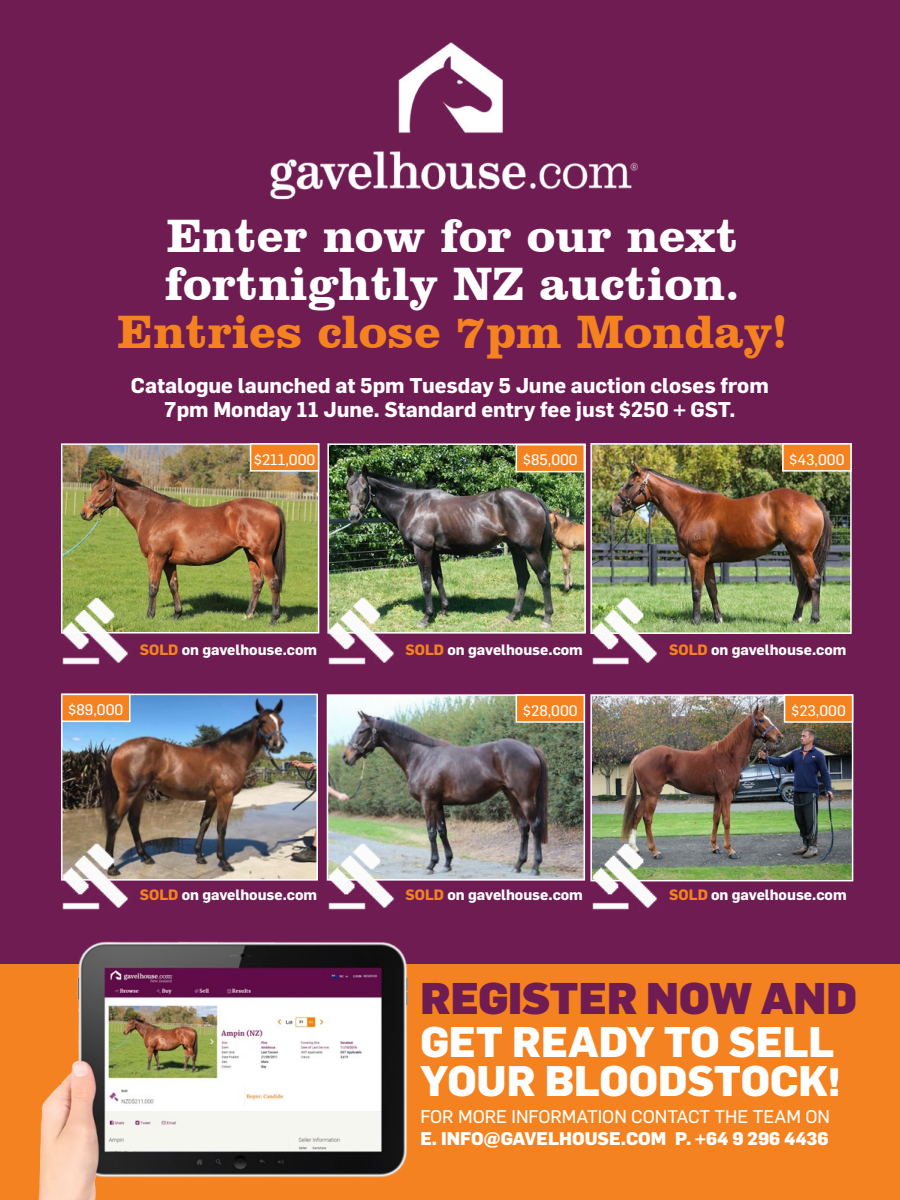
<style>
.page{position:relative;width:900px;height:1200px;background:#fff}
.page>*{position:absolute;margin:0;border:0;box-sizing:border-box;transform-origin:0 0}
.t1{font:700 48px/48px "Clarendon BT";color:#fff}
.t2{font:700 48px "Clarendon BT";color:#f58220}
.t3{font:900 43.5px "Flama";color:#6f1c53}
.t4{font:800 42px/39px "Flama";color:#fff}
.t5{font:700 21px/24px "Flama";color:#fff;text-align:center}
.t6{font:18px "Flama Basic";color:#fff}
.t7{font:800 18px "Flama";color:#fff}
.t8{font:15px "Flama Basic";color:#fff}
.t9{font:700 14.7px "Flama";color:#fff}
.s1{color:#f58220}
.s2{font-size:39px}
</style>
<div class="page">
<div style="left:0;top:0;width:900px;height:1003px;background:#6f1c53"></div>
<div style="left:0;top:964px;width:900px;height:236px;background:#f58220"></div>
<img style="left:38px;top:941px;width:370px;height:259px">
<img style="left:593px;top:697px;width:257px;height:181px">
<div style="left:590px;top:694px;width:263px;height:187px;border:2px solid #fff"></div>
<img style="left:330px;top:446px;width:253px;height:185px">
<div style="left:327px;top:443px;width:259px;height:191px;border:2px solid #fff"></div>
<img style="left:593px;top:446px;width:256px;height:185px">
<div style="left:590px;top:443px;width:262px;height:191px;border:2px solid #fff"></div>
<img style="left:64px;top:697px;width:251px;height:181px">
<div style="left:61px;top:694px;width:257px;height:187px;border:2px solid #fff"></div>
<img style="left:330px;top:697px;width:252px;height:181px">
<div style="left:327px;top:694px;width:258px;height:187px;border:2px solid #fff"></div>
<img style="left:64px;top:446px;width:252px;height:185px">
<div style="left:61px;top:443px;width:258px;height:191px;border:2px solid #fff"></div>
<img style="left:270px;top:42px;width:368px;height:158px">
<img style="left:327px;top:596px;width:70px;height:69px">
<img style="left:590px;top:841px;width:71px;height:69px">
<img style="left:327px;top:841px;width:70px;height:69px">
<img style="left:590px;top:596px;width:71px;height:69px">
<img style="left:61px;top:841px;width:71px;height:69px">
<img style="left:61px;top:596px;width:71px;height:69px">
<div style="left:785px;top:695px;width:68px;height:27px;background:#f58220"></div>
<div style="left:784px;top:694px;width:69px;height:29px;border:2px solid #fff"></div>
<div style="left:783px;top:444px;width:68px;height:27px;background:#f58220"></div>
<div style="left:782px;top:443px;width:70px;height:29px;border:2px solid #fff"></div>
<div style="left:516px;top:695px;width:68px;height:27px;background:#f58220"></div>
<div style="left:516px;top:694px;width:69px;height:29px;border:2px solid #fff"></div>
<div style="left:516px;top:445px;width:68px;height:27px;background:#f58220"></div>
<div style="left:516px;top:444px;width:69px;height:28px;border:2px solid #fff"></div>
<div style="left:62px;top:694px;width:68px;height:27px;background:#f58220"></div>
<div style="left:61px;top:694px;width:70px;height:28px;border:2px solid #fff"></div>
<div style="left:251px;top:444px;width:68px;height:27px;background:#f58220"></div>
<div style="left:250px;top:443px;width:69px;height:29px;border:2px solid #fff"></div>
<h1 class="t1" style="left:165px;top:210px;width:577px">Enter now for our next fortnightly NZ auction.</h1>
<h1 class="t2" style="left:117px;top:302px;width:671px">Entries close 7pm Monday!</h1>
<h3 class="t5" style="left:131px;top:372px;width:639px">Catalogue launched at 5pm Tuesday 5 June auction closes from<br>7pm Monday 11 June. Standard entry fee just $250 + GST.</h3>
<p class="t8" style="left:254px;top:449px;width:63px">$211,000</p>
<p class="t9" style="left:140px;top:639px;width:179px"><span class="s1">SOLD</span> on gavelhouse.com</p>
<p class="t8" style="left:68px;top:699px;width:57px">$89,000</p>
<p class="t9" style="left:140px;top:884px;width:179px"><span class="s1">SOLD</span> on gavelhouse.com</p>
<p class="t8" style="left:523px;top:449px;width:56px">$85,000</p>
<p class="t8" style="left:789px;top:449px;width:57px">$43,000</p>
<p class="t9" style="left:406px;top:639px;width:179px"><span class="s1">SOLD</span> on gavelhouse.com</p>
<p class="t9" style="left:669px;top:639px;width:179px"><span class="s1">SOLD</span> on gavelhouse.com</p>
<p class="t8" style="left:523px;top:700px;width:56px">$28,000</p>
<p class="t8" style="left:791px;top:700px;width:56px">$23,000</p>
<p class="t9" style="left:406px;top:884px;width:179px"><span class="s1">SOLD</span> on gavelhouse.com</p>
<p class="t9" style="left:669px;top:884px;width:179px"><span class="s1">SOLD</span> on gavelhouse.com</p>
<h2 class="t3" style="left:420px;top:967px;width:438px">REGISTER NOW AND</h2>
<h3 class="t4" style="left:420px;top:1019px;width:421px">GET READY TO SELL<br>YOUR BLOODSTOCK<span class="s2">!</span></h3>
<p class="t6" style="left:420px;top:1104px;width:411px">FOR MORE INFORMATION CONTACT THE TEAM ON</p>
<p class="t7" style="left:420px;top:1125px;width:410px">E. INFO@GAVELHOUSE.COM P. +64 9 296 4436</p>
</div>
